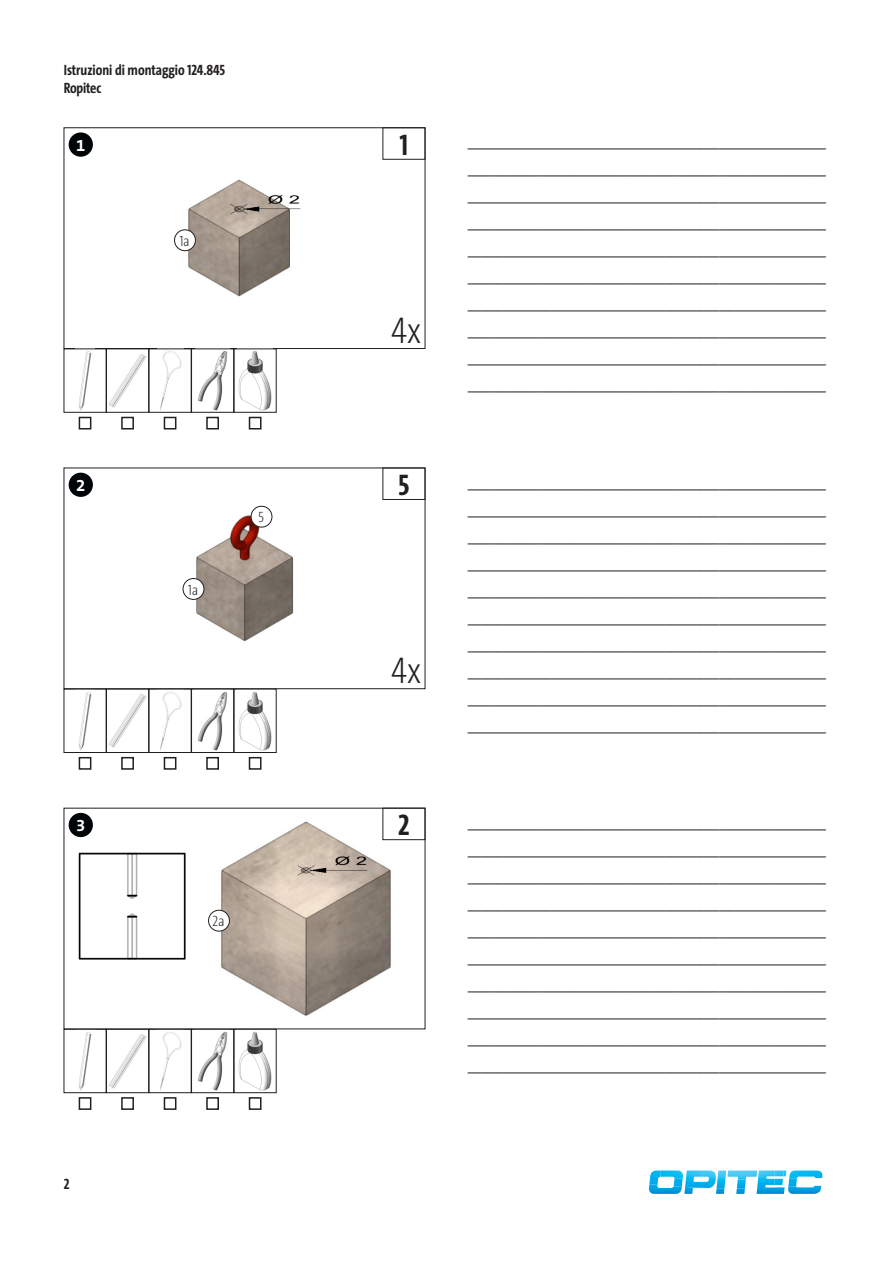
<style>
.page{position:relative;width:893px;height:1263px;background:#fff}
.page>*{position:absolute;margin:0;border:0;box-sizing:border-box;transform-origin:0 0}
.Anleitungstext-Inhal{font:200 37.5px "The Sans Cd LF2";color:#231f20}
.Anleitungstext-Inhal-2{font:700 30px "The Sans Cd LF7";color:#231f20}
.Anleitungstext-Inhal-3{font:200 22.5px/27px "The Sans Cd LF2";color:#231f20;text-align:justify}
.t1{font:700 16.8px "The Sans B W7";color:#fff}
.Anleitungstext-Inhal-4{font:700 15px "The Sans Cd LF7";color:#231f20}
.t2{font:200 15px "The Sans Cd LF2";color:#231f20}
</style>
<div class="page">
<svg style="left:648px;top:1170px;width:175px;height:24px"></svg>
<img style="left:184px;top:179px;width:117px;height:118px">
<img style="left:196px;top:510px;width:98px;height:132px">
<div style="left:64px;top:468px;width:361px;height:221px;border:1px solid #231f20"></div>
<img style="left:213px;top:812px;width:186px;height:204px">
<div style="left:68px;top:132px;width:26px;height:26px;background:#000507;border-radius:50%"></div>
<div style="left:67px;top:131px;width:28px;height:27px;border:2px solid #fff;border-radius:50%"></div>
<div style="left:68px;top:472px;width:26px;height:26px;background:#000507;border-radius:50%"></div>
<div style="left:67px;top:471px;width:28px;height:28px;border:2px solid #fff;border-radius:50%"></div>
<div style="left:68px;top:812px;width:26px;height:26px;background:#000507;border-radius:50%"></div>
<div style="left:67px;top:811px;width:28px;height:28px;border:2px solid #fff;border-radius:50%"></div>
<div style="left:175px;top:230px;width:20px;height:21px;background:#fff;border-radius:50%"></div>
<div style="left:174px;top:230px;width:22px;height:21px;border:1px solid #231f20;border-radius:50%"></div>
<div style="left:183px;top:578px;width:21px;height:21px;background:#fff;border-radius:50%"></div>
<div style="left:183px;top:578px;width:21px;height:22px;border:1px solid #231f20;border-radius:50%"></div>
<div style="left:209px;top:910px;width:20px;height:21px;background:#fff;border-radius:50%"></div>
<div style="left:208px;top:910px;width:22px;height:21px;border:1px solid #231f20;border-radius:50%"></div>
<img style="left:78px;top:351px;width:14px;height:59px">
<img style="left:108px;top:353px;width:39px;height:55px">
<div style="left:106px;top:349px;width:43px;height:63px;border:1px solid #231f20"></div>
<img style="left:238px;top:351px;width:34px;height:59px">
<img style="left:78px;top:852px;width:108px;height:108px">
<img style="left:160px;top:351px;width:22px;height:59px">
<img style="left:198px;top:351px;width:30px;height:59px">
<div style="left:191px;top:349px;width:43px;height:63px;border:1px solid #231f20"></div>
<div style="left:251px;top:506px;width:21px;height:21px;background:#fff;border-radius:50%"></div>
<div style="left:251px;top:506px;width:21px;height:21px;border:1px solid #231f20;border-radius:50%"></div>
<div style="left:121px;top:417px;width:13px;height:12px;border:2px solid #231f20"></div>
<div style="left:164px;top:417px;width:12px;height:12px;border:2px solid #231f20"></div>
<div style="left:206px;top:417px;width:13px;height:12px;border:2px solid #231f20"></div>
<div style="left:249px;top:417px;width:12px;height:12px;border:2px solid #231f20"></div>
<div style="left:79px;top:417px;width:12px;height:12px;border:2px solid #231f20"></div>
<img style="left:78px;top:692px;width:14px;height:59px">
<img style="left:108px;top:693px;width:39px;height:55px">
<div style="left:106px;top:689px;width:43px;height:64px;border:1px solid #231f20"></div>
<img style="left:238px;top:691px;width:34px;height:60px">
<img style="left:160px;top:692px;width:22px;height:59px">
<img style="left:198px;top:692px;width:30px;height:59px">
<div style="left:191px;top:689px;width:43px;height:64px;border:1px solid #231f20"></div>
<div style="left:121px;top:757px;width:13px;height:13px;border:2px solid #231f20"></div>
<div style="left:164px;top:757px;width:12px;height:13px;border:2px solid #231f20"></div>
<div style="left:206px;top:757px;width:13px;height:13px;border:2px solid #231f20"></div>
<div style="left:249px;top:757px;width:12px;height:13px;border:2px solid #231f20"></div>
<div style="left:79px;top:757px;width:12px;height:13px;border:2px solid #231f20"></div>
<img style="left:78px;top:1032px;width:14px;height:59px">
<div style="left:64px;top:1029px;width:42px;height:64px;border:1px solid #231f20"></div>
<img style="left:108px;top:1033px;width:39px;height:56px">
<div style="left:106px;top:1029px;width:43px;height:64px;border:1px solid #231f20"></div>
<img style="left:238px;top:1031px;width:34px;height:60px">
<div style="left:234px;top:1029px;width:42px;height:64px;border:1px solid #231f20"></div>
<img style="left:160px;top:1032px;width:22px;height:59px">
<div style="left:149px;top:1029px;width:42px;height:64px;border:1px solid #231f20"></div>
<img style="left:198px;top:1032px;width:30px;height:59px">
<div style="left:191px;top:1029px;width:43px;height:64px;border:1px solid #231f20"></div>
<div style="left:121px;top:1097px;width:13px;height:13px;border:2px solid #231f20"></div>
<div style="left:164px;top:1097px;width:12px;height:13px;border:2px solid #231f20"></div>
<div style="left:206px;top:1097px;width:13px;height:13px;border:2px solid #231f20"></div>
<div style="left:249px;top:1097px;width:12px;height:13px;border:2px solid #231f20"></div>
<div style="left:79px;top:1097px;width:12px;height:13px;border:2px solid #231f20"></div>
<div style="left:383px;top:468px;width:42px;height:32px;border:1px solid #231f20"></div>
<div style="left:383px;top:808px;width:42px;height:32px;border:1px solid #231f20"></div>
<p class="Anleitungstext-Inhal-4" style="left:64px;top:60px;width:163px">Istruzioni di montaggio 124.845</p>
<p class="Anleitungstext-Inhal-4" style="left:64px;top:78px;width:39px">Ropitec</p>
<p class="t1" style="left:76px;top:134px;width:11px">1</p>
<p class="t2" style="left:179px;top:231px;width:12px">1a</p>
<p class="t1" style="left:76px;top:475px;width:11px">2</p>
<p class="t1" style="left:76px;top:815px;width:11px">3</p>
<p class="t2" style="left:188px;top:580px;width:12px">1a</p>
<p class="t2" style="left:258px;top:508px;width:7px">5</p>
<p class="t2" style="left:213px;top:912px;width:13px">2a</p>
<p class="Anleitungstext-Inhal-4" style="left:64px;top:1174px;width:7px">2</p>
<p class="Anleitungstext-Inhal-2" style="left:400px;top:125px;width:10px">1</p>
<p class="Anleitungstext-Inhal" style="left:391px;top:306px;width:31px">4x</p>
<p class="Anleitungstext-Inhal-2" style="left:398px;top:466px;width:13px">5</p>
<p class="Anleitungstext-Inhal" style="left:391px;top:646px;width:31px">4x</p>
<p class="Anleitungstext-Inhal-2" style="left:398px;top:806px;width:13px">2</p>
<p class="Anleitungstext-Inhal-3" style="left:468px;top:123px;width:360px">_____________________________________ _____________________________________ _____________________________________ _____________________________________ _____________________________________ _____________________________________ _____________________________________ _____________________________________ _____________________________________ _____________________________________</p>
<p class="Anleitungstext-Inhal-3" style="left:468px;top:463px;width:360px">_____________________________________ _____________________________________ _____________________________________ _____________________________________ _____________________________________ _____________________________________ _____________________________________ _____________________________________ _____________________________________ _____________________________________</p>
<p class="Anleitungstext-Inhal-3" style="left:468px;top:803px;width:360px">_____________________________________ _____________________________________ _____________________________________ _____________________________________ _____________________________________ _____________________________________ _____________________________________ _____________________________________ _____________________________________ _____________________________________</p>
</div>
